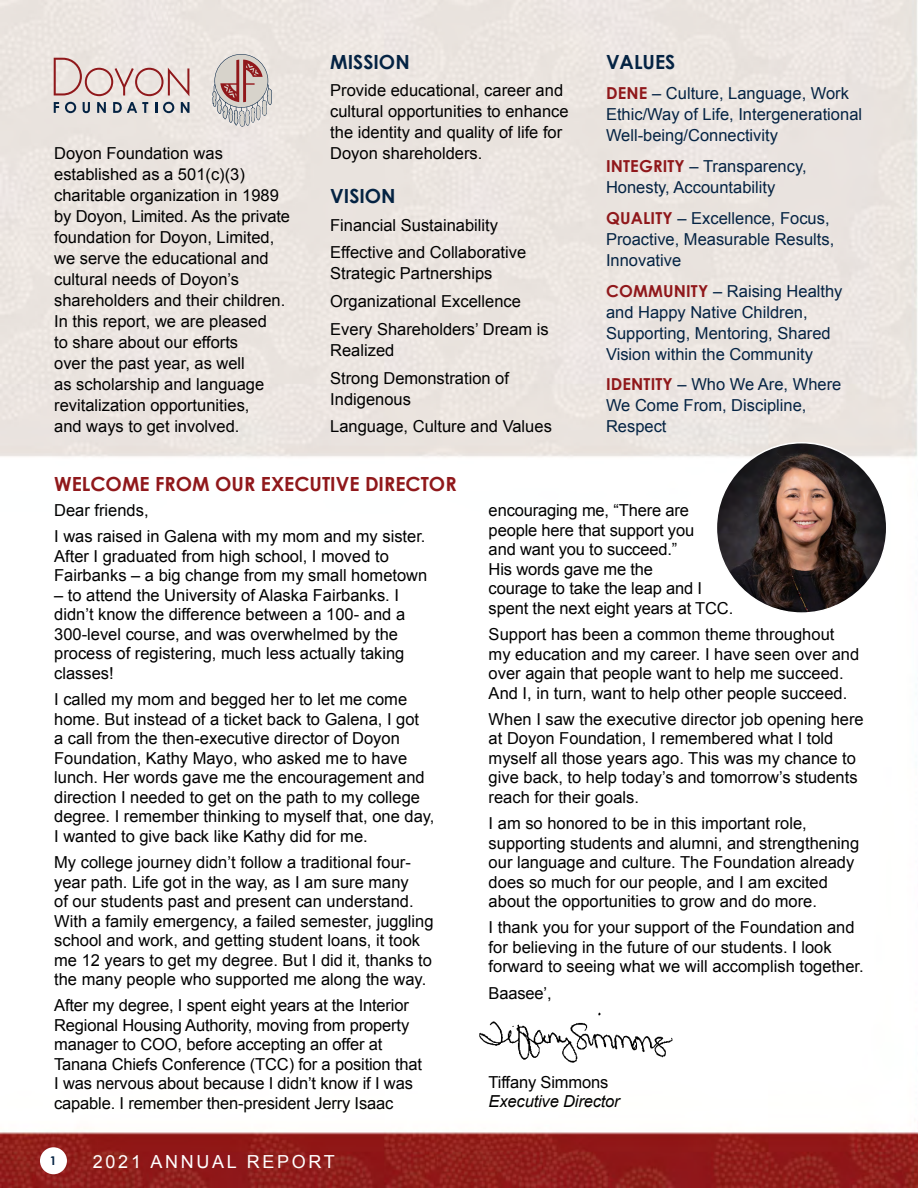
<style>
.page{position:relative;width:918px;height:1188px;background:#fff}
.page>*{position:absolute;margin:0;border:0;box-sizing:border-box;transform-origin:0 0}
.t1{font:700 19.5px "Century Gothic";color:#90181b}
.t2{font:700 19.5px "Century Gothic";color:#042343}
.t3{font:18px "Arial";letter-spacing:.15em;color:#fff}
.t4{font:16.5px/19.5px "Arial";color:#000}
.t5{font:16.5px/21px "Arial";color:#042343}
.t6{font:italic 16.5px "Arial";letter-spacing:-.01em;color:#000}
.t7{font:700 12px "Century Gothic";color:#042343}
.s1{font-family:"Century Gothic";font-weight:700;color:#90181b}
</style>
<div class="page">
<img style="left:0;top:0;width:918px;height:1188px">
<svg style="left:54px;top:58px;width:135px;height:38px;background:#ddc5c2"></svg>
<svg style="left:54px;top:102px;width:5px;height:11px"></svg>
<svg style="left:65px;top:102px;width:11px;height:11px"></svg>
<svg style="left:83px;top:102px;width:7px;height:11px"></svg>
<svg style="left:97px;top:102px;width:9px;height:11px"></svg>
<svg style="left:113px;top:102px;width:35px;height:11px"></svg>
<svg style="left:155px;top:102px;width:2px;height:11px"></svg>
<svg style="left:163px;top:102px;width:11px;height:11px"></svg>
<svg style="left:181px;top:102px;width:8px;height:11px"></svg>
<svg style="left:212px;top:54px;width:60px;height:73px;background:#c7b6b3"></svg>
<img style="left:460px;top:988px;width:238px;height:90px">
<img style="left:716px;top:443px;width:171px;height:170px;border-radius:85px">
<div style="left:40px;top:1147px;width:27px;height:27px;background:#fff;border-radius:50%"></div>
<p class="t4" style="left:54px;top:143px;width:237px;line-height:21px">Doyon Foundation was established as a 501(c)(3) charitable organization in 1989 by Doyon, Limited. As the private foundation for Doyon, Limited, we serve the educational and cultural needs of Doyon’s shareholders and their children.<br>In this report, we are pleased<br>to share about our efforts<br>over the past year, as well<br>as scholarship and language revitalization opportunities,<br>and ways to get involved.</p>
<p class="t2" style="left:330px;top:49px;width:81px">MISSION</p>
<p class="t4" style="left:330px;top:80px;width:240px;line-height:21px">Provide educational, career and cultural opportunities to enhance the identity and quality of life for<br>Doyon shareholders.</p>
<p class="t2" style="left:330px;top:183px;width:67px">VISION</p>
<p class="t4" style="left:330px;top:211px;width:197px;line-height:27.8px">Financial Sustainability<br>Effective and Collaborative</p>
<p class="t4" style="left:330px;top:260px;width:220px;line-height:27.8px">Strategic Partnerships<br>Organizational Excellence<br>Every Shareholders’ Dream is</p>
<p class="t4" style="left:330px;top:336px;width:180px;line-height:27.8px">Realized<br>Strong Demonstration of</p>
<p class="t4" style="left:330px;top:385px;width:223px;line-height:27.8px">Indigenous<br>Language, Culture and Values</p>
<p class="t1" style="left:54px;top:471px;width:404px">WELCOME FROM OUR EXECUTIVE DIRECTOR</p>
<p class="t2" style="left:606px;top:49px;width:71px">VALUES</p>
<p class="t5" style="left:606px;top:83px;width:258px"><span class="s1">DENE</span> – Culture, Language, Work<br>Ethic/Way of Life, Intergenerational<br>Well-being/Connectivity</p>
<p class="t5" style="left:606px;top:156px;width:202px"><span class="s1">INTEGRITY</span> – Transparency,<br>Honesty, Accountability</p>
<p class="t5" style="left:606px;top:208px;width:230px"><span class="s1">QUALITY</span> – Excellence, Focus,<br>Proactive, Measurable Results,<br>Innovative</p>
<p class="t5" style="left:606px;top:280px;width:238px"><span class="s1">COMMUNITY</span> – Raising Healthy and Happy Native Children,<br>Supporting, Mentoring, Shared<br>Vision within the Community</p>
<p class="t5" style="left:606px;top:374px;width:237px"><span class="s1">IDENTITY</span> – Who We Are, Where<br>We Come From, Discipline,<br>Respect</p>
<p class="t4" style="left:54px;top:497px;width:373px;line-height:26.2px">Dear friends,<br>I was raised in Galena with my mom and my sister.</p>
<p class="t4" style="left:54px;top:547px;width:375px">After I graduated from high school, I moved to<br>Fairbanks – a big change from my small hometown</p>
<p class="t4" style="left:54px;top:586px;width:353px">– to attend the University of Alaska Fairbanks. I didn’t know the difference between a 100- and a 300-level course, and was overwhelmed by the process of registering, much less actually taking classes!</p>
<p class="t4" style="left:54px;top:690px;width:382px">I called my mom and begged her to let me come home. But instead of a ticket back to Galena, I got<br>a call from the then-executive director of Doyon Foundation, Kathy Mayo, who asked me to have lunch. Her words gave me the encouragement and direction I needed to get on the path to my college degree. I remember thinking to myself that, one day, I wanted to give back like Kathy did for me.</p>
<p class="t4" style="left:54px;top:853px;width:381px">My college journey didn’t follow a traditional four&shy;year path. Life got in the way, as I am sure many<br>of our students past and present can understand.<br>With a family emergency, a failed semester, juggling school and work, and getting student loans, it took me 12 years to get my degree. But I did it, thanks to the many people who supported me along the way.</p>
<p class="t4" style="left:54px;top:996px;width:369px">After my degree, I spent eight years at the Interior Regional Housing Authority, moving from property manager to COO, before accepting an offer at Tanana Chiefs Conference (TCC) for a position that I was nervous about because I didn’t know if I was capable. I remember then-president Jerry Isaac</p>
<p class="t7" style="left:50px;top:1153px;width:8px">1</p>
<p class="t3" style="left:93px;top:1149px;width:243px">2021 ANNUAL REPORT</p>
<p class="t4" style="left:489px;top:501px;width:246px">encouraging me, “There are people here that support you<br>and want you to succeed.”<br>His words gave me the<br>courage to take the leap and I spent the next eight years at TCC.</p>
<p class="t4" style="left:489px;top:625px;width:372px">Support has been a common theme throughout my education and my career. I have seen over and over again that people want to help me succeed.<br>And I, in turn, want to help other people succeed.</p>
<p class="t4" style="left:489px;top:709px;width:377px">When I saw the executive director job opening here at Doyon Foundation, I remembered what I told myself all those years ago. This was my chance to give back, to help today’s and tomorrow’s students reach for their goals.</p>
<p class="t4" style="left:489px;top:814px;width:372px">I am so honored to be in this important role, supporting students and alumni, and strengthening our language and culture. The Foundation already does so much for our people, and I am excited about the opportunities to grow and do more.</p>
<p class="t4" style="left:489px;top:918px;width:377px">I thank you for your support of the Foundation and for believing in the future of our students. I look forward to seeing what we will accomplish together.</p>
<p class="t4" style="left:489px;top:983px;width:65px">Baasee’,</p>
<p class="t4" style="left:489px;top:1073px;width:121px">Tiffany Simmons</p>
<p class="t6" style="left:489px;top:1091px;width:133px">Executive Director</p>
</div>
